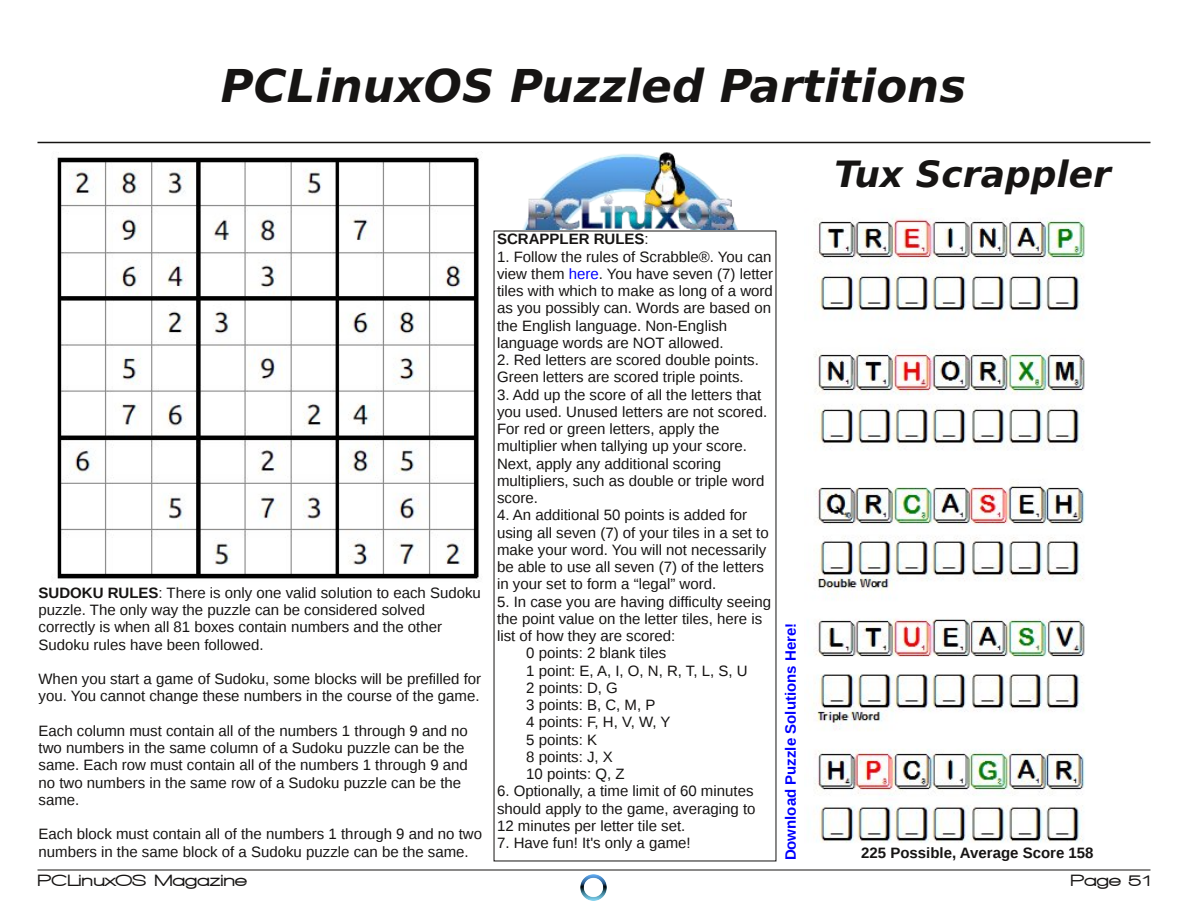
<style>
.page{position:relative;width:1188px;height:918px;background:#fff}
.page>*{position:absolute;margin:0;border:0;box-sizing:border-box;transform-origin:0 0}
.t1{font:italic 700 45px "Bitstream Vera Sans";color:#161413}
.t2{font:italic 700 36px "Bitstream Vera Sans";color:#161413}
.t3{font:900 16.5px "Walkway Expand";color:#161413}
.t4{font:15px/17.2px "Liberation Sans";color:#161413}
.t5{font:700 15px "Liberation Sans";color:#161413}
.t6{font:700 15px "Liberation Sans";color:#00f}
.s1{font-weight:700}
.s2{font-weight:400}
.s3{color:#00f}
</style>
<div class="page">
<hr style="left:38px;top:142px;width:1112px;height:1px;background:#161413">
<hr style="left:38px;top:870px;width:1112px;height:1px;background:#161413">
<img style="left:580px;top:874px;width:27px;height:27px">
<img style="left:57px;top:152px;width:422px;height:427px">
<img style="left:813px;top:208px;width:272px;height:635px">
<img style="left:522px;top:152px;width:216px;height:78px">
<h1 class="t1" style="left:221px;top:60px;width:747px">PCLinuxOS Puzzled Partitions</h1>
<p class="t4" style="left:39px;top:584px;width:444px"><span class="s1">SUDOKU RULES</span>: There is only one valid solution to each Sudoku puzzle. The only way the puzzle can be considered solved correctly is when all 81 boxes contain numbers and the other Sudoku rules have been followed.</p>
<p class="t4" style="left:39px;top:670px;width:444px">When you start a game of Sudoku, some blocks will be prefilled for you. You cannot change these numbers in the course of the game.</p>
<p class="t4" style="left:39px;top:722px;width:431px">Each column must contain all of the numbers 1 through 9 and no two numbers in the same column of a Sudoku puzzle can be the same. Each row must contain all of the numbers 1 through 9 and no two numbers in the same row of a Sudoku puzzle can be the same.</p>
<p class="t4" style="left:39px;top:826px;width:445px">Each block must contain all of the numbers 1 through 9 and no two numbers in the same block of a Sudoku puzzle can be the same.</p>
<p class="t5" style="left:497px;top:231px;width:153px">SCRAPPLER RULES<span class="s2">:</span></p>
<p class="t4" style="left:497px;top:248px;width:277px">1. Follow the rules of Scrabble®. You can view them <span class="s3">here</span>. You have seven (7) letter tiles with which to make as long of a word as you possibly can. Words are based on the English language. Non-English language words are NOT allowed.</p>
<p class="t4" style="left:497px;top:351px;width:263px">2. Red letters are scored double points.<br>Green letters are scored triple points.</p>
<p class="t4" style="left:497px;top:386px;width:272px">3. Add up the score of all the letters that you used. Unused letters are not scored.<br>For red or green letters, apply the multiplier when tallying up your score.<br>Next, apply any additional scoring multipliers, such as double or triple word score.</p>
<p class="t4" style="left:497px;top:507px;width:273px">4. An additional 50 points is added for using all seven (7) of your tiles in a set to make your word. You will not necessarily be able to use all seven (7) of the letters in your set to form a “legal” word.</p>
<p class="t4" style="left:497px;top:593px;width:276px">5. In case you are having difficulty seeing</p>
<p class="t4" style="left:497px;top:610px;width:267px">the point value on the letter tiles, here is</p>
<p class="t4" style="left:497px;top:627px;width:180px">list of how they are scored:</p>
<p class="t4" style="left:526px;top:645px;width:142px">0 points: 2 blank tiles</p>
<p class="t4" style="left:526px;top:662px;width:223px">1 point: E, A, I, O, N, R, T, L, S, U</p>
<p class="t4" style="left:526px;top:679px;width:93px">2 points: D, G</p>
<p class="t4" style="left:526px;top:696px;width:131px">3 points: B, C, M, P</p>
<p class="t4" style="left:526px;top:714px;width:146px">4 points: F, H, V, W, Y</p>
<p class="t4" style="left:526px;top:731px;width:72px">5 points: K</p>
<p class="t4" style="left:526px;top:748px;width:88px">8 points: J, X</p>
<p class="t4" style="left:526px;top:765px;width:100px">10 points: Q, Z</p>
<p class="t4" style="left:497px;top:783px;width:260px">6. Optionally, a time limit of 60 minutes should apply to the game, averaging to<br>12 minutes per letter tile set.</p>
<p class="t4" style="left:497px;top:834px;width:195px">7. Have fun! It's only a game!</p>
<p class="t6" style="left:782px;top:860px;width:239px;rotate:-90deg">Download Puzzle Solutions Here!</p>
<h2 class="t2" style="left:834px;top:154px;width:278px">Tux Scrappler</h2>
<p class="t5" style="left:861px;top:845px;width:234px">225 Possible, Average Score 158</p>
<p class="t3" style="left:38px;top:871px;width:211px">PCLinuxOS Magazine</p>
<p class="t3" style="left:1071px;top:871px;width:82px">Page 51</p>
</div>
